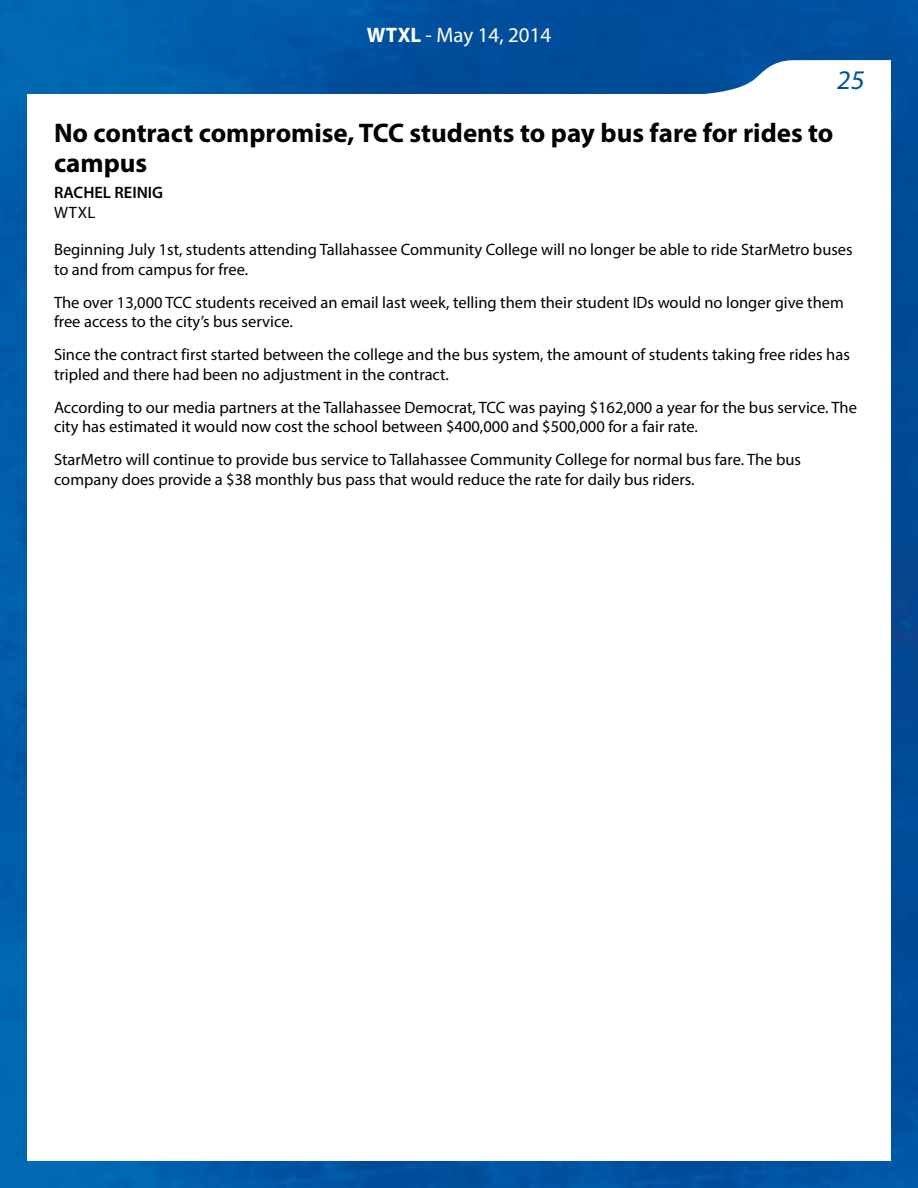
<style>
.page{position:relative;width:918px;height:1188px;background:#fff}
.page>*{position:absolute;margin:0;border:0;box-sizing:border-box;transform-origin:0 0}
.t1{font:700 27px/30px "Myriad Pro";color:#000}
.t2{font:27px "Myriad Pro";color:#00529c}
.t3{font:21px "Myriad Pro";color:#fff}
.t4{font:16.5px/19.5px "Myriad Pro";color:#000}
.t5{font:600 16.5px "Myriad Pro";color:#000}
.s1{font-weight:700}
</style>
<div class="page">
<img style="left:0;top:0;width:918px;height:1188px">
<div style="left:27px;top:94px;width:864px;height:1067px;background:#fff"></div>
<svg style="left:626px;top:60px;width:265px;height:34px"></svg>
<p class="t3" style="left:367px;top:22px;width:186px"><span class="s1">WTXL</span> - May 14, 2014</p>
<h1 class="t2" style="left:836px;top:64px;width:33px">25</h1>
<h1 class="t1" style="left:54px;top:117px;width:781px">No contract compromise, TCC students to pay bus fare for rides to campus</h1>
<p class="t5" style="left:54px;top:182px;width:111px">RACHEL REINIG</p>
<p class="t4" style="left:54px;top:203px;width:43px">WTXL</p>
<p class="t4" style="left:54px;top:240px;width:800px">Beginning July 1st, students attending Tallahassee Community College will no longer be able to ride StarMetro buses to and from campus for free.</p>
<p class="t4" style="left:54px;top:292px;width:791px">The over 13,000 TCC students received an email last week, telling them their student IDs would no longer give them free access to the city’s bus service.</p>
<p class="t4" style="left:54px;top:345px;width:797px">Since the contract first started between the college and the bus system, the amount of students taking free rides has tripled and there had been no adjustment in the contract.</p>
<p class="t4" style="left:54px;top:397px;width:804px">According to our media partners at the Tallahassee Democrat, TCC was paying $162,000 a year for the bus service. The city has estimated it would now cost the school between $400,000 and $500,000 for a fair rate.</p>
<p class="t4" style="left:54px;top:450px;width:749px">StarMetro will continue to provide bus service to Tallahassee Community College for normal bus fare. The bus company does provide a $38 monthly bus pass that would reduce the rate for daily bus riders.</p>
</div>
